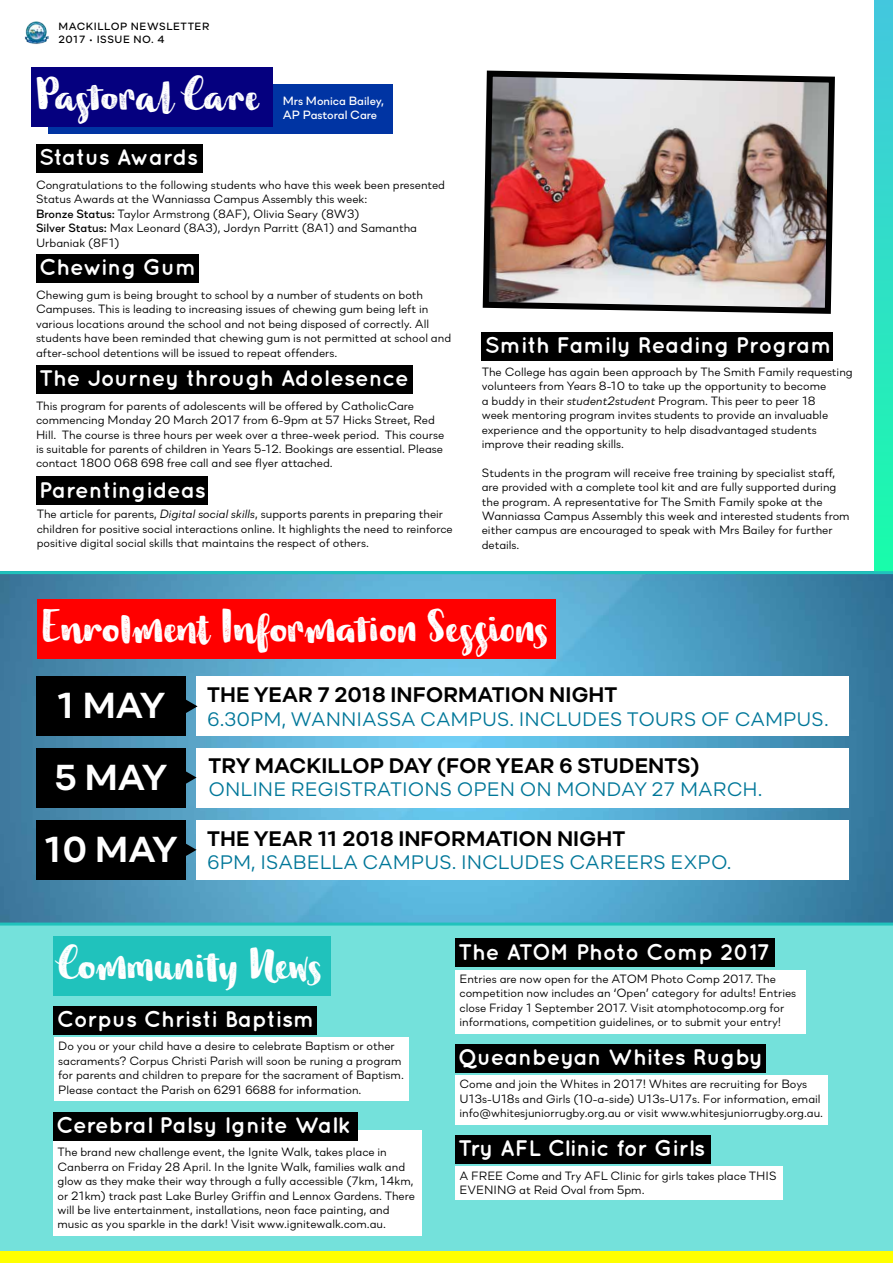
<style>
.page{position:relative;width:893px;height:1263px;background:#fff}
.page>*{position:absolute;margin:0;border:0;box-sizing:border-box;transform-origin:0 0}
.t1{font:36px "Baltasar";color:#fff}
.t2{font:700 36px/71.6px "Soin Sans Neue";color:#fff}
.t3{font:700 22.5px "Quicksand";color:#fff}
.t4{font:700 21px "Soin Sans Neue";color:#000}
.t5{font:19.5px "Soin Sans Neue";color:#079}
.t6{font:12px/14.4px "Soin Sans Neue";color:#000}
.t7{font:500 12px/14.4px "Soin Sans Neue";color:#fff}
.t8{font:500 10.5px/12.6px "Soin Sans Neue";letter-spacing:.05em;color:#000}
.s1{font-weight:500}
.s2{font-style:italic}
</style>
<div class="page">
<img style="left:0;top:574px;width:893px;height:348px">
<div style="left:874px;top:0;width:19px;height:573px;background:linear-gradient(to bottom,#44c6df,#18fdaa)"></div>
<div style="left:0;top:924px;width:893px;height:339px;background:#74e1db"></div>
<div style="left:48px;top:84px;width:344px;height:50px;background:#0034a3"></div>
<hr style="left:0;top:922px;width:893px;height:3px;background:#20c2bc">
<hr style="left:0;top:571px;width:893px;height:3px;background:#20c2bc">
<img style="left:24px;top:21px;width:24px;height:23px">
<div style="left:32px;top:68px;width:241px;height:59px;background:#05007f"></div>
<img style="left:482px;top:70px;width:353px;height:244px">
<div style="left:482px;top:332px;width:351px;height:29px;background:#000"></div>
<div style="left:36px;top:365px;width:376px;height:29px;background:#000"></div>
<div style="left:36px;top:254px;width:162px;height:29px;background:#000"></div>
<div style="left:36px;top:144px;width:167px;height:29px;background:#000"></div>
<div style="left:36px;top:476px;width:172px;height:29px;background:#000"></div>
<div style="left:0;top:1251px;width:893px;height:12px;background:#ff0"></div>
<div style="left:54px;top:936px;width:277px;height:60px;background:#20c2bc"></div>
<div style="left:54px;top:1037px;width:354px;height:64px;background:#fff"></div>
<div style="left:455px;top:970px;width:350px;height:63px;background:#fff"></div>
<div style="left:455px;top:1075px;width:372px;height:50px;background:#fff"></div>
<div style="left:455px;top:1167px;width:328px;height:33px;background:#fff"></div>
<div style="left:53px;top:1130px;width:368px;height:105px;background:#fff"></div>
<div style="left:54px;top:1005px;width:263px;height:29px;background:#000"></div>
<div style="left:455px;top:938px;width:319px;height:29px;background:#000"></div>
<div style="left:455px;top:1043px;width:310px;height:29px;background:#000"></div>
<div style="left:455px;top:1135px;width:255px;height:29px;background:#000"></div>
<div style="left:53px;top:1112px;width:304px;height:28px;background:#000"></div>
<div style="left:37px;top:599px;width:518px;height:60px;background:#f00"></div>
<div style="left:36px;top:677px;width:149px;height:59px;background:#000"></div>
<div style="left:197px;top:677px;width:652px;height:59px;background:#fff"></div>
<div style="left:36px;top:748px;width:149px;height:59px;background:#000"></div>
<div style="left:197px;top:748px;width:652px;height:59px;background:#fff"></div>
<div style="left:36px;top:820px;width:149px;height:59px;background:#000"></div>
<div style="left:197px;top:820px;width:652px;height:59px;background:#fff"></div>
<svg style="left:185px;top:692px;width:13px;height:28px"></svg>
<svg style="left:185px;top:763px;width:12px;height:29px"></svg>
<svg style="left:185px;top:836px;width:12px;height:28px"></svg>
<p class="t8" style="left:59px;top:19px;width:152px">MACKILLOP NEWSLETTER<br>2017 • ISSUE NO. 4</p>
<h1 class="t1" style="left:36px;top:74px;width:224px">Pastoral Care</h1>
<h2 class="t3" style="left:39px;top:144px;width:161px">Status Awards</h2>
<p class="t7" style="left:283px;top:92px;width:103px">Mrs Monica Bailey,<br>AP Pastoral Care</p>
<p class="t6" style="left:36px;top:177px;width:411px">Congratulations to the following students who have this week been presented Status Awards at the Wanniassa Campus Assembly this week:<br><span class="s1">Bronze Status:</span> Taylor Armstrong (8AF), Olivia Seary (8W3)<br><span class="s1">Silver Status:</span> Max Leonard (8A3), Jordyn Parritt (8A1) and Samantha Urbaniak (8F1)</p>
<h2 class="t3" style="left:39px;top:254px;width:159px">Chewing G um</h2>
<p class="t6" style="left:36px;top:286px;width:417px">Chewing gum is being brought to school by a number of students on both Campuses. This is leading to increasing issues of chewing gum being left in various locations around the school and not being disposed of correctly. All students have been reminded that chewing gum is not permitted at school and after-school detentions will be issued to repeat offenders.</p>
<h2 class="t3" style="left:39px;top:365px;width:371px">The Journey through Adolesence</h2>
<p class="t6" style="left:36px;top:397px;width:410px">This program for parents of adolescents will be offered by CatholicCare commencing Monday 20 March 2017 from 6-9pm at 57 Hicks Street, Red Hill. The course is three hours per week over a three-week period. This course is suitable for parents of children in Years 5-12. Bookings are essential. Please contact 1800 068 698 free call and see flyer attached.</p>
<h2 class="t3" style="left:39px;top:476px;width:168px">Parentingideas</h2>
<p class="t6" style="left:37px;top:506px;width:418px">The article for parents, <span class="s2">Digital social skills</span>, supports parents in preparing their children for positive social interactions online. It highlights the need to reinforce positive digital social skills that maintains the respect of others.</p>
<h2 class="t3" style="left:485px;top:332px;width:349px">Smith Family Reading Program</h2>
<p class="t6" style="left:482px;top:364px;width:373px">The College has again been approach by The Smith Family requesting volunteers from Years 8-10 to take up the opportunity to become<br>a buddy in their <span class="s2">student2student</span> Program. This peer to peer 18<br>week mentoring program invites students to provide an invaluable experience and the opportunity to help disadvantaged students improve their reading skills.</p>
<p class="t6" style="left:482px;top:464px;width:369px">Students in the program will receive free training by specialist staff, are provided with a complete tool kit and are fully supported during the program. A representative for The Smith Family spoke at the Wanniassa Campus Assembly this week and interested students from either campus are encouraged to speak with Mrs Bailey for further details.</p>
<h1 class="t1" style="left:41px;top:606px;width:508px">Enrolment Information Sessions</h1>
<h1 class="t2" style="left:55px;top:669px;width:114px">1 MAY<br>5 MAY</h1>
<h3 class="t4" style="left:207px;top:681px;width:412px">THE YEAR 7 2018 INFORMATION NIGHT</h3>
<h3 class="t5" style="left:207px;top:703px;width:623px">6.30PM, WANNIASSA CAMPUS. INCLUDES TOURS OF CAMPUS.</h3>
<h3 class="t4" style="left:209px;top:751px;width:493px">TRY MACKILLOP DAY (FOR YEAR 6 STUDENTS)</h3>
<h3 class="t5" style="left:209px;top:774px;width:555px">ONLINE REGISTRATIONS OPEN ON MONDAY 27 MARCH.</h3>
<h3 class="t4" style="left:207px;top:824px;width:419px">THE YEAR 11 2018 INFORMATION NIGHT</h3>
<h3 class="t5" style="left:207px;top:847px;width:526px">6PM, ISABELLA CAMPUS. INCLUDES CAREERS EXPO.</h3>
<h1 class="t2" style="left:44px;top:812px;width:135px">10 MAY</h1>
<h1 class="t1" style="left:58px;top:943px;width:265px">Community News</h1>
<h2 class="t3" style="left:57px;top:1005px;width:259px">Corpus Christi Baptism</h2>
<p class="t6" style="left:58px;top:1038px;width:347px">Do you or your child have a desire to celebrate Baptism or other sacraments? Corpus Christi Parish will soon be runing a program for parents and children to prepare for the sacrament of Baptism.<br>Please contact the Parish on 6291 6688 for information.</p>
<h2 class="t3" style="left:56px;top:1112px;width:296px">Cerebral Palsy Ignite Walk</h2>
<p class="t6" style="left:57px;top:1144px;width:359px">The brand new challenge event, the Ignite Walk, takes place in Canberra on Friday 28 April. In the Ignite Walk, families walk and glow as they make their way through a fully accessible (7km, 14km, or 21km) track past Lake Burley Griffin and Lennox Gardens. There will be live entertainment, installations, neon face painting, and music as you sparkle in the dark! Visit www.ignitewalk.com.au.</p>
<h2 class="t3" style="left:458px;top:938px;width:314px">The ATOM Photo Comp 2017</h2>
<p class="t6" style="left:459px;top:970px;width:338px">Entries are now open for the ATOM Photo Comp 2017. The competition now includes an ‘Open’ category for adults! Entries close Friday 1 September 2017. Visit atomphotocomp.org for informations, competition guidelines, or to submit your entry!</p>
<h2 class="t3" style="left:458px;top:1043px;width:306px">Queanbeyan Whites Rugby</h2>
<p class="t6" style="left:459px;top:1076px;width:365px">Come and join the Whites in 2017! Whites are recruiting for Boys<br>U13s-U18s and Girls (10-a-side) U13s-U17s. For information, email info@whitesjuniorrugby.org.au or visit www.whitesjuniorrugby.org.au.</p>
<h2 class="t3" style="left:458px;top:1135px;width:249px">Try AF L Clinic for G irls</h2>
<p class="t6" style="left:459px;top:1167px;width:319px">A FREE Come and Try AFL Clinic for girls takes place THIS<br>EVENING at Reid Oval from 5pm.</p>
</div>
